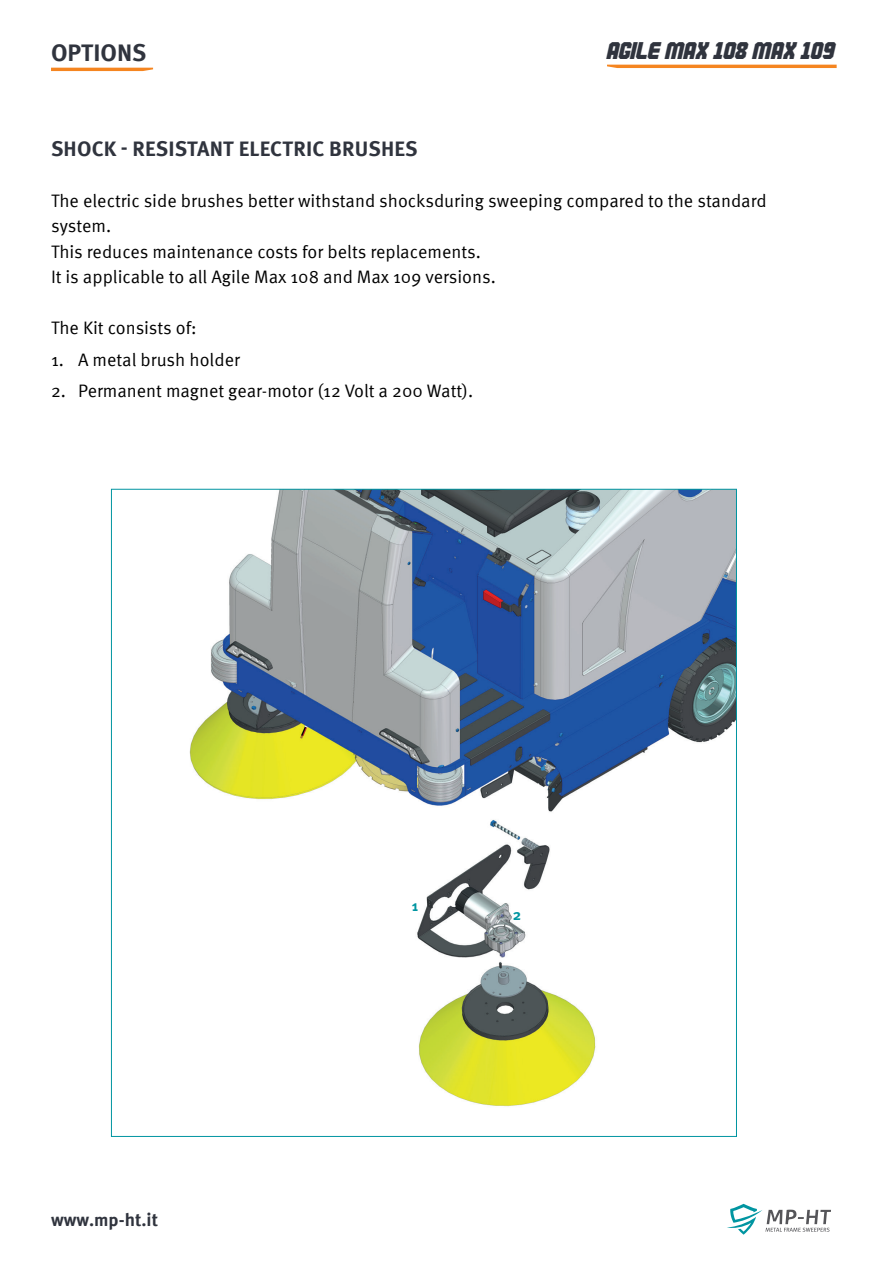
<style>
.page{position:relative;width:893px;height:1263px;background:#fff}
.page>*{position:absolute;margin:0;border:0;box-sizing:border-box;transform-origin:0 0}
.t1{font:24px "Commando";color:#30343e}
.t2{font:700 24px "Meta Pro";color:#30343e}
.t3{font:700 21px "Meta Pro";letter-spacing:.01em;color:#30343e}
.t4{font:18px/25.5px "Meta Pro";color:#000}
.t5{font:700 18px "Meta Pro";color:#30343e}
.t6{font:700 15px "Meta Pro";color:#0095a1}
</style>
<div class="page">
<svg style="left:727px;top:1204px;width:104px;height:31px"></svg>
<svg style="left:51px;top:68px;width:102px;height:3px"></svg>
<svg style="left:607px;top:65px;width:230px;height:3px"></svg>
<img style="left:189px;top:491px;width:546px;height:616px">
<h1 class="t2" style="left:51px;top:34px;width:97px">OPTIONS</h1>
<h1 class="t1" style="left:607px;top:43px;width:230px">AGILE MAX 108 MAX 109</h1>
<p class="t3" style="left:51px;top:132px;width:368px">SHOCK - RESISTANT ELECTRIC BRUSHES</p>
<p class="t4" style="left:51px;top:187px;width:717px">The electric side brushes better withstand shocksduring sweeping compared to the standard system.<br>This reduces maintenance costs for belts replacements.<br>It is applicable to all Agile Max 108 and Max 109 versions.</p>
<p class="t4" style="left:51px;top:314px;width:147px">The Kit consists of:</p>
<p class="t4" style="left:51px;top:346px;width:190px">1. A metal brush holder</p>
<p class="t4" style="left:51px;top:377px;width:424px">2. Permanent magnet gear-motor (12 Volt a 200 Watt).</p>
<p class="t5" style="left:51px;top:1206px;width:109px">www.mp-ht.it</p>
<p class="t6" style="left:412px;top:894px;width:8px">1</p>
<p class="t6" style="left:513px;top:903px;width:10px">2</p>
</div>
